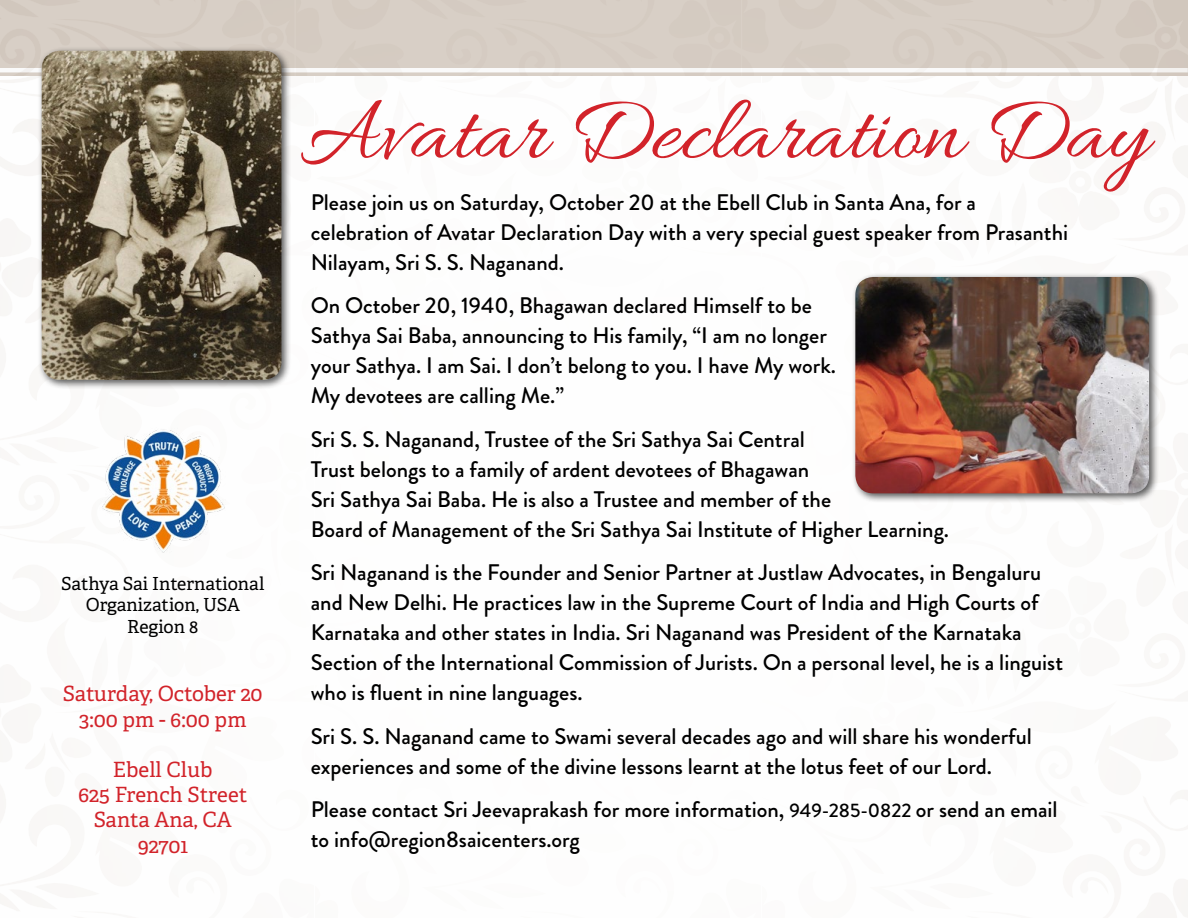
<style>
.page{position:relative;width:1188px;height:918px;background:#fff}
.page>*{position:absolute;margin:0;border:0;box-sizing:border-box;transform-origin:0 0}
.t1{font:94.5px "Allura";color:#d2232a}
.t2{font:500 22.5px/30px "Brandon Grotesque";color:#000}
.t3{font:21px/25.2px "Adelle";color:#d2232a;text-align:center}
.t4{font:18px/21.6px "Adelle";color:#000;text-align:center}
.s1{font-size:19.5px}
</style>
<div class="page">
<div style="left:0;top:0;width:1188px;height:76px;background:#d9d0c7"></div>
<hr style="left:0;top:68px;width:1188px;height:4px;background:#fbfbfb">
<div style="left:851px;top:273px;width:308px;height:230px;background:#000;opacity:.65"></div>
<img style="left:855px;top:277px;width:294px;height:216px">
<img style="left:102px;top:429px;width:123px;height:124px">
<div style="left:37px;top:46px;width:255px;height:344px;background:#000;opacity:.65"></div>
<img style="left:42px;top:51px;width:239px;height:329px">
<p class="t4" style="left:61px;top:572px;width:205px">Sathya Sai International<br>Organization, USA<br>Region 8</p>
<p class="t3" style="left:63px;top:680px;width:201px">Saturday, October 20<br>3:00 pm - 6:00 pm</p>
<p class="t3" style="left:78px;top:756px;width:171px">Ebell Club<br>625 French Street<br>Santa Ana, CA<br>92701</p>
<h1 class="t1" style="left:300px;top:80px;width:850px">Avatar Declaration Day</h1>
<p class="t2" style="left:311px;top:188px;width:759px">Please join us on Saturday, October 20 at the Ebell Club in Santa Ana, for a celebration of Avatar Declaration Day with a very special guest speaker from Prasanthi<br>Nilayam, Sri S. S. Naganand.</p>
<p class="t2" style="left:311px;top:291px;width:527px">On October 20, 1940, Bhagawan declared Himself to be Sathya Sai Baba, announcing to His family, “I am no longer your Sathya. I am Sai. I don’t belong to you. I have My work.<br>My devotees are calling Me.”</p>
<p class="t2" style="left:311px;top:425px;width:640px">Sri S. S. Naganand, Trustee of the Sri Sathya Sai Central<br>Trust belongs to a family of ardent devotees of Bhagawan<br>Sri Sathya Sai Baba. He is also a Trustee and member of the<br>Board of Management of the Sri Sathya Sai Institute of Higher Learning.</p>
<p class="t2" style="left:311px;top:558px;width:754px">Sri Naganand is the Founder and Senior Partner at Justlaw Advocates, in Bengaluru and New Delhi. He practices law in the Supreme Court of India and High Courts of Karnataka and other states in India. Sri Naganand was President of the Karnataka Section of the International Commission of Jurists. On a personal level, he is a linguist who is fluent in nine languages.</p>
<p class="t2" style="left:311px;top:721px;width:723px">Sri S. S. Naganand came to Swami several decades ago and will share his wonderful experiences and some of the divine lessons learnt at the lotus feet of our Lord.</p>
<p class="t2" style="left:311px;top:795px;width:748px">Please contact Sri Jeevaprakash for more information, <span class="s1">949-285-0822</span> or send an email to info@region8saicenters.org</p>
</div>
